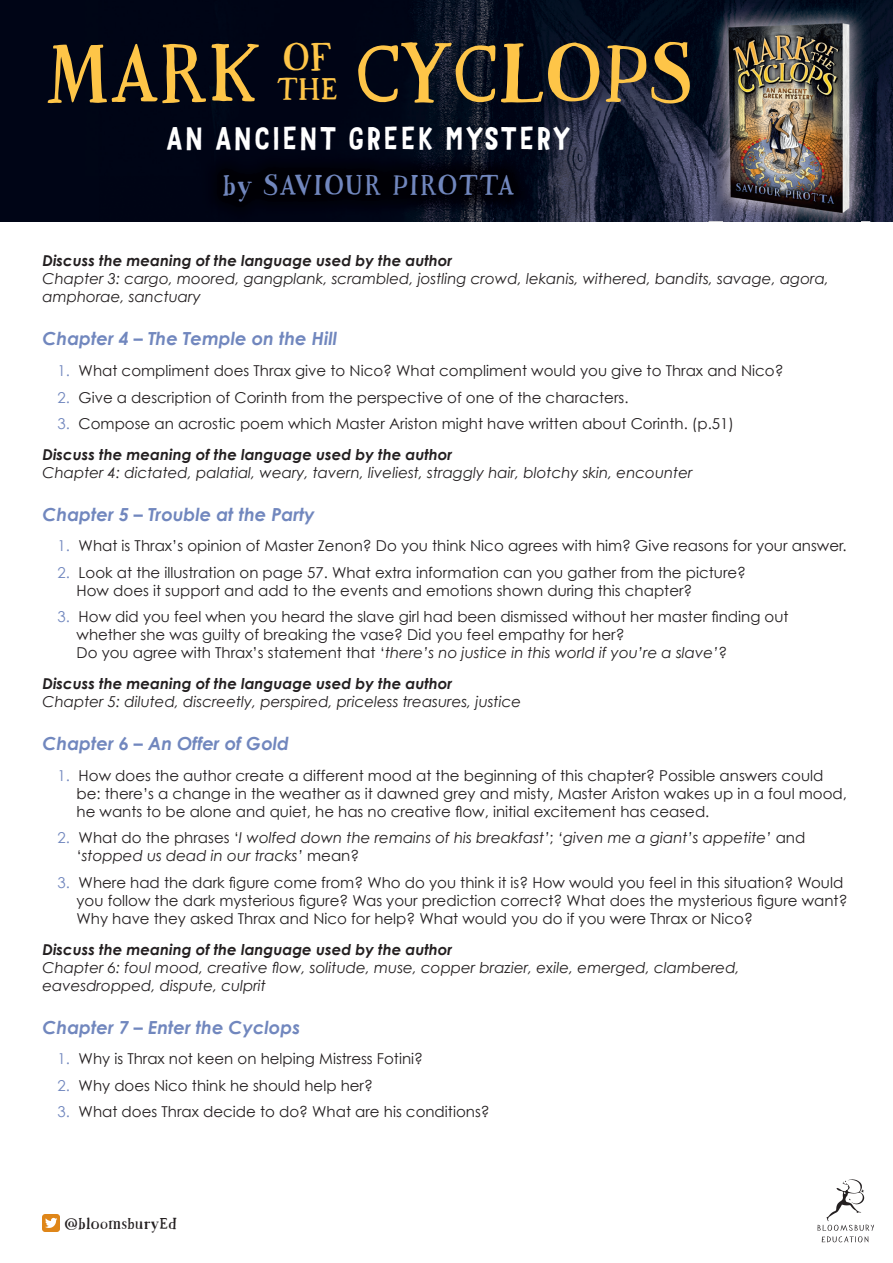
<style>
.page{position:relative;width:893px;height:1263px;background:#fff}
.page>*{position:absolute;margin:0;border:0;box-sizing:border-box;transform-origin:0 0}
.t1{font:78.9px "Mrs Ant";color:#fec548}
.t2{font:30.75px "Mr Dodo";letter-spacing:.04em;color:#fff}
.t3{font:29.85px "Mrs Ant";color:#fec548}
.t4{font:27px "Mrs Ant";letter-spacing:.05em;color:#7187be}
.t5{font:italic 700 18px "Century Gothic";color:#7187be}
.t6{font:15px/18px "Century Gothic";color:#231f20}
.t7{font:italic 15px/18px "Century Gothic";color:#231f20}
.t8{font:italic 700 15px "Century Gothic";color:#231f20}
.t9{font:15px "Mrs Ant";letter-spacing:.02em;color:#231f20}
.s1{color:#7187be}
.s2{font-weight:700;font-style:italic}
.s3{font-style:italic}
.s4{font-style:normal;color:#7187be}
.s5{font-style:normal}
</style>
<div class="page">
<div style="left:0;top:0;width:893px;height:221px;background:#000516"></div>
<img style="left:412px;top:0;width:317px;height:177px">
<img style="left:732px;top:0;width:161px;height:43px">
<img style="left:870px;top:43px;width:23px;height:178px">
<img style="left:536px;top:177px;width:173px;height:44px">
<img style="left:709px;top:3px;width:161px;height:219px">
<img style="left:723px;top:13px;width:138px;height:209px">
<img style="left:201px;top:151px;width:335px;height:71px">
<img style="left:817px;top:1179px;width:57px;height:64px">
<img style="left:43px;top:1215px;width:17px;height:17px">
<h1 class="t1" style="left:44px;top:20px;width:650px">MARK <sup>OF</sup> CYCLOPS</h1>
<h3 class="t3" style="left:277px;top:69px;width:62px">THE</h3>
<h2 class="t2" style="left:166px;top:119px;width:407px">AN ANCIENT GREEK MYSTERY</h2>
<h3 class="t4" style="left:222px;top:166px;width:293px">by SAVIOUR PIROTTA</h3>
<p class="t8" style="left:43px;top:251px;width:411px">Discuss the meaning of the language used by the author</p>
<p class="t7" style="left:43px;top:270px;width:788px">Chapter 3: cargo, moored, gangplank, scrambled, jostling crowd, lekanis, withered, bandits, savage, agora, amphorae, sanctuary</p>
<p class="t5" style="left:43px;top:327px;width:296px">Chapter 4 – The Temple on the Hill</p>
<p class="t6" style="left:58px;top:361px;width:728px"><span class="s1">1.</span> What compliment does Thrax give to Nico? What compliment would you give to Thrax and Nico?</p>
<p class="t6" style="left:58px;top:388px;width:572px"><span class="s1">2.</span> Give a description of Corinth from the perspective of one of the characters.</p>
<p class="t6" style="left:43px;top:408px;width:693px;line-height:30.8px;text-indent:15px"><span class="s1">3.</span> Compose an acrostic poem which Master Ariston might have written about Corinth. (p.51)<br><span class="s2">Discuss the meaning of the language used by the author</span></p>
<p class="t7" style="left:43px;top:463px;width:652px">Chapter 4: dictated, palatial, weary, tavern, liveliest, straggly hair, blotchy skin, encounter</p>
<p class="t5" style="left:43px;top:502px;width:274px">Chapter 5 – Trouble at the Party</p>
<p class="t6" style="left:58px;top:537px;width:791px"><span class="s1">1.</span> What is Thrax’s opinion of Master Zenon? Do you think Nico agrees with him? Give reasons for your answer.</p>
<p class="t6" style="left:77px;top:563px;width:671px;text-indent:-19px"><span class="s1">2.</span> Look at the illustration on page 57. What extra information can you gather from the picture?<br>How does it support and add to the events and emotions shown during this chapter?</p>
<p class="t6" style="left:77px;top:608px;width:714px;text-indent:-19px"><span class="s1">3.</span> How did you feel when you heard the slave girl had been dismissed without her master finding out whether she was guilty of breaking the vase? Did you feel empathy for her?<br>Do you agree with Thrax’s statement that ‘<span class="s3">there’s no justice in this world if you’re a slave’</span>?</p>
<p class="t8" style="left:43px;top:674px;width:411px">Discuss the meaning of the language used by the author</p>
<p class="t7" style="left:43px;top:692px;width:480px">Chapter 5: diluted, discreetly, perspired, priceless treasures, justice</p>
<p class="t5" style="left:43px;top:732px;width:248px">Chapter 6 – An Offer of Gold</p>
<p class="t6" style="left:77px;top:766px;width:772px;text-indent:-19px"><span class="s1">1.</span> How does the author create a different mood at the beginning of this chapter? Possible answers could be: there’s a change in the weather as it dawned grey and misty, Master Ariston wakes up in a foul mood, he wants to be alone and quiet, he has no creative flow, initial excitement has ceased.</p>
<p class="t7" style="left:77px;top:829px;width:730px;text-indent:-19px"><span class="s4">2.</span> <span class="s5">What do the phrases ‘</span>I wolfed down the remains of his breakfast’<span class="s5">;</span> ‘given me a giant’s appetite’ <span class="s5">and ‘</span>stopped us dead in our tracks’ <span class="s5">mean?</span></p>
<p class="t6" style="left:77px;top:873px;width:772px;text-indent:-19px"><span class="s1">3.</span> Where had the dark figure come from? Who do you think it is? How would you feel in this situation? Would you follow the dark mysterious figure? Was your prediction correct? What does the mysterious figure want?<br>Why have they asked Thrax and Nico for help? What would you do if you were Thrax or Nico?</p>
<p class="t8" style="left:43px;top:939px;width:411px">Discuss the meaning of the language used by the author</p>
<p class="t7" style="left:43px;top:958px;width:699px">Chapter 6: foul mood, creative flow, solitude, muse, copper brazier, exile, emerged, clambered, eavesdropped, dispute, culprit</p>
<p class="t5" style="left:43px;top:1015px;width:259px">Chapter 7 – Enter the Cyclops</p>
<p class="t6" style="left:58px;top:1049px;width:367px"><span class="s1">1.</span> Why is Thrax not keen on helping Mistress Fotini?</p>
<p class="t6" style="left:58px;top:1076px;width:317px"><span class="s1">2.</span> Why does Nico think he should help her?</p>
<p class="t6" style="left:58px;top:1103px;width:434px"><span class="s1">3.</span> What does Thrax decide to do? What are his conditions?</p>
<p class="t9" style="left:65px;top:1213px;width:114px">@bloomsburyEd</p>
</div>
